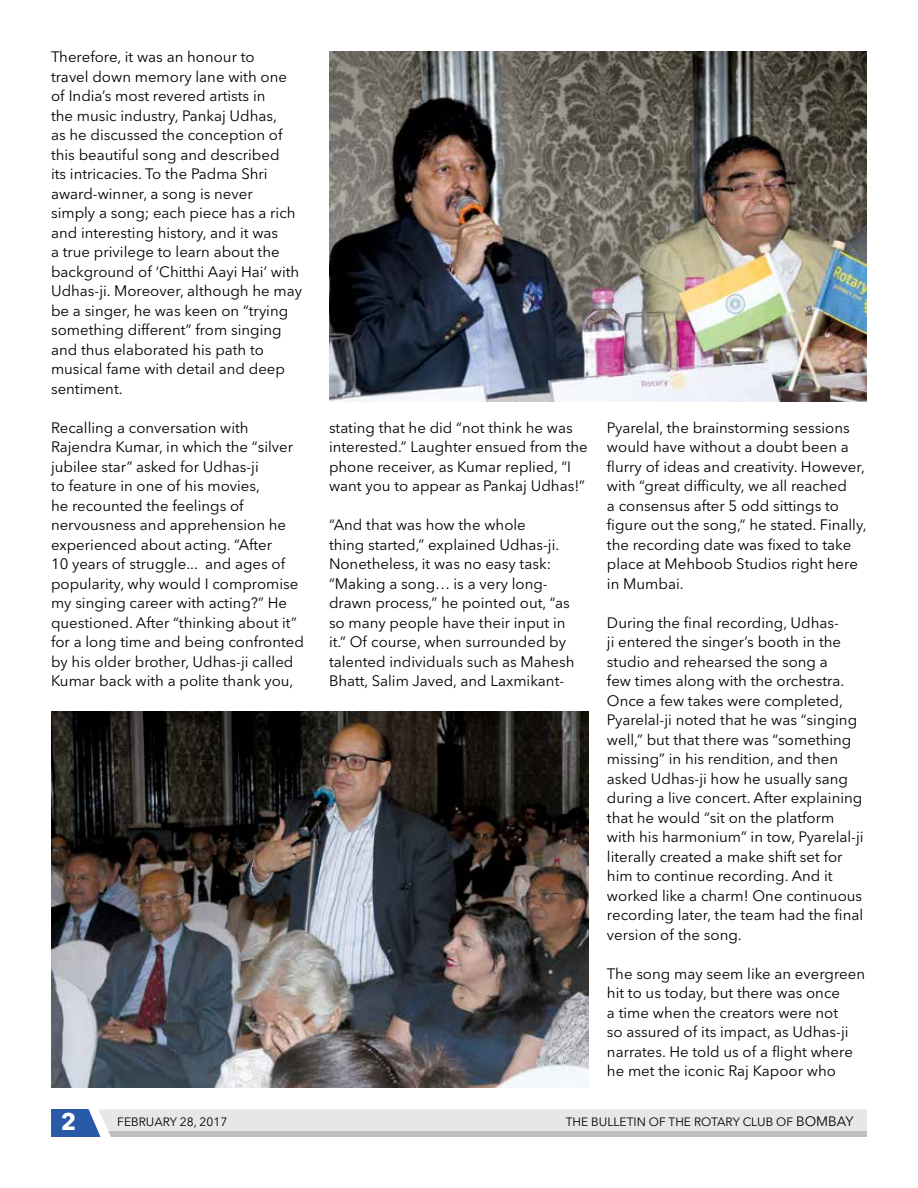
<style>
.page{position:relative;width:918px;height:1188px;background:#fff}
.page>*{position:absolute;margin:0;border:0;box-sizing:border-box;transform-origin:0 0}
.t1{font:700 24px "Avenir Next LT Pro";color:#fff}
.t2{font:15px/19.5px "Avenir Next LT Pro";color:#000}
.t3{font:12px "Avenir Next LT Pro";color:#000}
.s1{font-size:13.5px}
</style>
<div class="page">
<svg style="left:51px;top:1109px;width:816px;height:28px;background:#d4d8dd"></svg>
<img style="left:329px;top:51px;width:538px;height:351px">
<img style="left:51px;top:711px;width:538px;height:377px">
<p class="t2" style="left:51px;top:47px;width:253px">Therefore, it was an honour to<br>travel down memory lane with one of India’s most revered artists in<br>the music industry, Pankaj Udhas,<br>as he discussed the conception of this beautiful song and described<br>its intricacies. To the Padma Shri award-winner, a song is never<br>simply a song; each piece has a rich and interesting history, and it was<br>a true privilege to learn about the background of ‘Chitthi Aayi Hai’ with<br>Udhas-ji. Moreover, although he may be a singer, he was keen on “trying something different” from singing and thus elaborated his path to musical fame with detail and deep sentiment.</p>
<p class="t2" style="left:51px;top:418px;width:255px">Recalling a conversation with Rajendra Kumar, in which the “silver jubilee star” asked for Udhas-ji<br>to feature in one of his movies,<br>he recounted the feelings of nervousness and apprehension he experienced about acting. “After<br>10 years of struggle... and ages of popularity, why would I compromise my singing career with acting?” He questioned. After “thinking about it” for a long time and being confronted by his older brother, Udhas-ji called Kumar back with a polite thank you,</p>
<p class="t2" style="left:329px;top:417px;width:260px">stating that he did “not think he was interested.” Laughter ensued from the phone receiver, as Kumar replied, “I want you to appear as Pankaj Udhas!”</p>
<p class="t2" style="left:329px;top:515px;width:247px">“And that was how the whole<br>thing started,” explained Udhas-ji.<br>Nonetheless, it was no easy task: “Making a song… is a very long&shy;drawn process,” he pointed out, “as so many people have their input in it.” Of course, when surrounded by talented individuals such as Mahesh Bhatt, Salim Javed, and Laxmikant-</p>
<p class="t2" style="left:607px;top:417px;width:261px">Pyarelal, the brainstorming sessions would have without a doubt been a flurry of ideas and creativity. However, with “great difficulty, we all reached<br>a consensus after 5 odd sittings to figure out the song,” he stated. Finally, the recording date was fixed to take place at Mehboob Studios right here in Mumbai.</p>
<p class="t2" style="left:607px;top:612px;width:258px">During the final recording, Udhas-<br>ji entered the singer’s booth in the studio and rehearsed the song a<br>few times along with the orchestra.<br>Once a few takes were completed, Pyarelal-ji noted that he was “singing well,” but that there was “something missing” in his rendition, and then asked Udhas-ji how he usually sang during a live concert. After explaining that he would “sit on the platform with his harmonium” in tow, Pyarelal-ji literally created a make shift set for him to continue recording. And it worked like a charm! One continuous recording later, the team had the final version of the song.</p>
<p class="t2" style="left:607px;top:963px;width:260px">The song may seem like an evergreen hit to us today, but there was once<br>a time when the creators were not<br>so assured of its impact, as Udhas-ji narrates. He told us of a flight where he met the iconic Raj Kapoor who</p>
<h1 class="t1" style="left:61px;top:1107px;width:17px">2</h1>
<p class="t3" style="left:117px;top:1115px;width:112px">february 28, 2017</p>
<p class="t3" style="left:566px;top:1115px;width:289px">The Bulletin of the Rotary Club of <span class="s1">Bombay</span></p>
</div>
